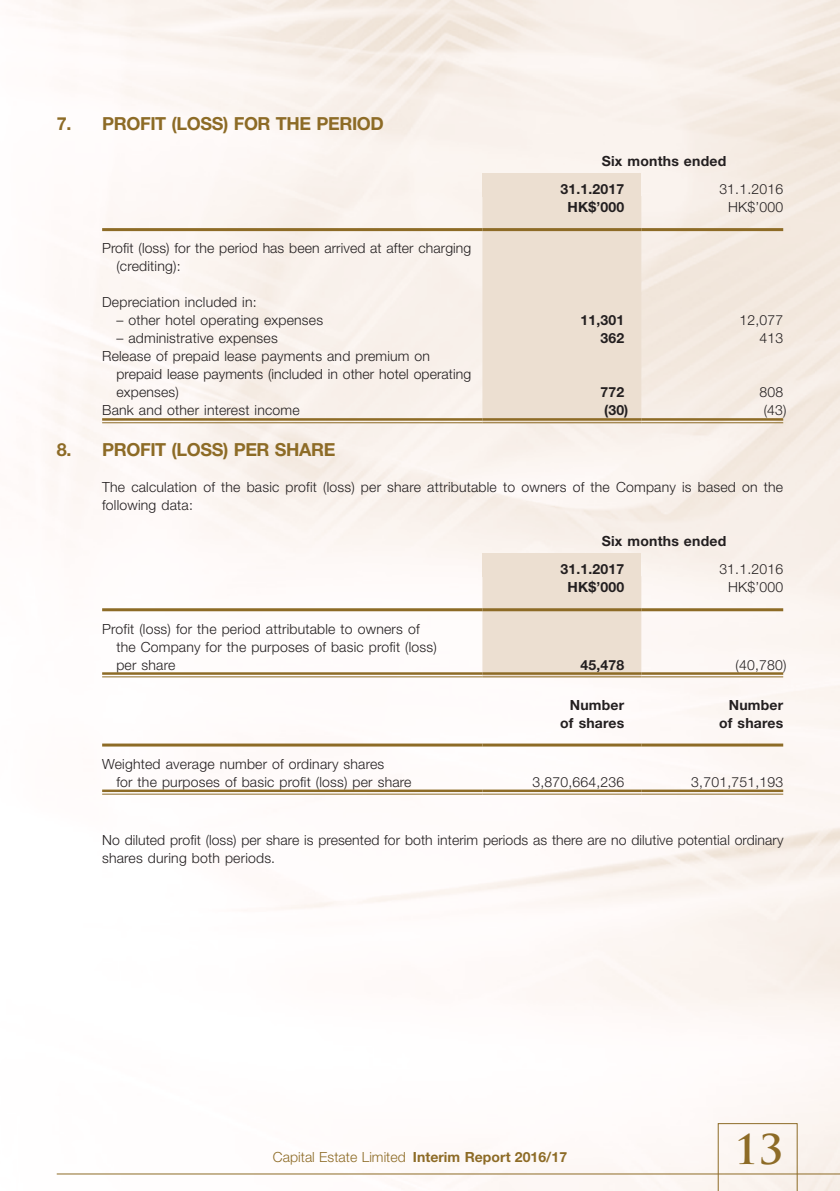
<style>
.page{position:relative;width:840px;height:1191px;background:#fff}
.page>*{position:absolute;margin:0;border:0;box-sizing:border-box;transform-origin:0 0}
.t1{font:700 40px "Trajan Pro";color:#8d6b26}
.Notes_HD1{font:700 18px "Helvetica Neue LT Std";letter-spacing:-.02em;color:#8d6b26}
.Notes{font:300 14px/18px "Helvetica Neue LT Std";letter-spacing:.015em;color:#231f20}
.Notes-2{font:700 14px "Helvetica Neue LT Std";letter-spacing:.015em;color:#231f20}
.t2{font:300 14px "Helvetica Neue LT Std";letter-spacing:.005em;color:#8d6b26}
.s1{font-weight:700}
</style>
<div class="page">
<img style="left:29px;top:0;width:810px;height:1191px">
<svg style="left:717px;top:1123px;width:80px;height:68px"></svg>
<hr style="left:57px;top:1173px;width:782px;height:1px;background:#8d6b26">
<div style="left:482px;top:173px;width:159px;height:23px;background:#ecdfd1"></div>
<div style="left:482px;top:196px;width:159px;height:226px;background:#ecdfd1"></div>
<hr style="left:102px;top:228px;width:380px;height:3px;background:#8d6b26">
<hr style="left:482px;top:228px;width:159px;height:3px;background:#8d6b26">
<hr style="left:641px;top:228px;width:141px;height:3px;background:#8d6b26">
<hr style="left:102px;top:418px;width:380px;height:3px;background:#8d6b26">
<hr style="left:102px;top:422px;width:380px;height:1px;background:#8d6b26">
<hr style="left:482px;top:418px;width:159px;height:3px;background:#8d6b26">
<hr style="left:482px;top:422px;width:159px;height:1px;background:#8d6b26">
<hr style="left:641px;top:418px;width:141px;height:3px;background:#8d6b26">
<hr style="left:641px;top:422px;width:141px;height:1px;background:#8d6b26">
<div style="left:482px;top:553px;width:159px;height:23px;background:#ecdfd1"></div>
<div style="left:482px;top:576px;width:159px;height:100px;background:#ecdfd1"></div>
<hr style="left:102px;top:608px;width:380px;height:3px;background:#8d6b26">
<hr style="left:482px;top:608px;width:159px;height:3px;background:#8d6b26">
<hr style="left:641px;top:608px;width:141px;height:3px;background:#8d6b26">
<hr style="left:102px;top:672px;width:380px;height:3px;background:#8d6b26">
<hr style="left:102px;top:676px;width:380px;height:1px;background:#8d6b26">
<hr style="left:482px;top:672px;width:159px;height:3px;background:#8d6b26">
<hr style="left:482px;top:676px;width:159px;height:1px;background:#8d6b26">
<hr style="left:641px;top:672px;width:141px;height:3px;background:#8d6b26">
<hr style="left:641px;top:676px;width:141px;height:1px;background:#8d6b26">
<hr style="left:102px;top:743px;width:380px;height:3px;background:#8d6b26">
<hr style="left:482px;top:743px;width:159px;height:3px;background:#8d6b26">
<hr style="left:641px;top:743px;width:141px;height:3px;background:#8d6b26">
<hr style="left:102px;top:789px;width:380px;height:3px;background:#8d6b26">
<hr style="left:102px;top:793px;width:380px;height:1px;background:#8d6b26">
<hr style="left:482px;top:789px;width:159px;height:3px;background:#8d6b26">
<hr style="left:482px;top:793px;width:159px;height:1px;background:#8d6b26">
<hr style="left:641px;top:789px;width:141px;height:3px;background:#8d6b26">
<hr style="left:641px;top:793px;width:141px;height:1px;background:#8d6b26">
<p class="Notes_HD1" style="left:57px;top:112px;width:328px">7. PROFIT (LOSS) FOR THE PERIOD</p>
<p class="Notes-2" style="left:601px;top:152px;width:126px">Six months ended</p>
<p class="Notes-2" style="left:560px;top:181px;width:65px">31.1.2017</p>
<p class="Notes" style="left:719px;top:180px;width:65px">31.1.2016</p>
<p class="Notes-2" style="left:567px;top:199px;width:58px">HK$’000</p>
<p class="Notes" style="left:727px;top:198px;width:57px">HK$’000</p>
<p class="Notes" style="left:116px;top:239px;width:356px;text-indent:-14px">Profit (loss) for the period has been arrived at after charging (crediting):</p>
<p class="Notes" style="left:102px;top:293px;width:156px">Depreciation included in:</p>
<p class="Notes" style="left:116px;top:311px;width:208px">– other hotel operating expenses</p>
<p class="Notes-2" style="left:580px;top:312px;width:45px">11,301</p>
<p class="Notes" style="left:739px;top:311px;width:45px">12,077</p>
<p class="Notes" style="left:116px;top:329px;width:163px">– administrative expenses</p>
<p class="Notes-2" style="left:600px;top:330px;width:25px">362</p>
<p class="Notes" style="left:759px;top:329px;width:25px">413</p>
<p class="Notes" style="left:116px;top:347px;width:356px;text-indent:-14px">Release of prepaid lease payments and premium on prepaid lease payments (included in other hotel operating expenses)</p>
<p class="Notes-2" style="left:600px;top:384px;width:25px">772</p>
<p class="Notes" style="left:759px;top:383px;width:25px">808</p>
<p class="Notes" style="left:102px;top:401px;width:199px">Bank and other interest income</p>
<p class="Notes-2" style="left:603px;top:402px;width:26px">(30)</p>
<p class="Notes" style="left:763px;top:401px;width:24px">(43)</p>
<p class="Notes_HD1" style="left:57px;top:438px;width:280px">8. PROFIT (LOSS) PER SHARE</p>
<p class="Notes" style="left:102px;top:477px;width:682px">The calculation of the basic profit (loss) per share attributable to owners of the Company is based on the following data:</p>
<p class="Notes-2" style="left:601px;top:532px;width:126px">Six months ended</p>
<p class="Notes-2" style="left:560px;top:561px;width:65px">31.1.2017</p>
<p class="Notes" style="left:719px;top:560px;width:65px">31.1.2016</p>
<p class="Notes-2" style="left:567px;top:579px;width:58px">HK$’000</p>
<p class="Notes" style="left:727px;top:578px;width:57px">HK$’000</p>
<p class="Notes" style="left:116px;top:619px;width:322px;text-indent:-14px">Profit (loss) for the period attributable to owners of the Company for the purposes of basic profit (loss) per share</p>
<p class="Notes-2" style="left:580px;top:656px;width:45px">45,478</p>
<p class="Notes" style="left:735px;top:655px;width:52px">(40,780)</p>
<p class="Notes-2" style="left:569px;top:696px;width:56px">Number</p>
<p class="Notes-2" style="left:728px;top:696px;width:56px">Number</p>
<p class="Notes-2" style="left:560px;top:714px;width:66px">of shares</p>
<p class="Notes-2" style="left:718px;top:714px;width:66px">of shares</p>
<p class="Notes" style="left:116px;top:754px;width:296px;text-indent:-14px">Weighted average number of ordinary shares<br>for the purposes of basic profit (loss) per share</p>
<p class="Notes" style="left:532px;top:772px;width:93px">3,870,664,236</p>
<p class="Notes" style="left:691px;top:772px;width:93px">3,701,751,193</p>
<p class="Notes" style="left:102px;top:830px;width:682px">No diluted profit (loss) per share is presented for both interim periods as there are no dilutive potential ordinary shares during both periods.</p>
<p class="t2" style="left:273px;top:1148px;width:295px">Capital Estate Limited <span class="s1">Interim Report 2016/17</span></p>
<h1 class="t1" style="left:734px;top:1124px;width:50px">13</h1>
</div>
